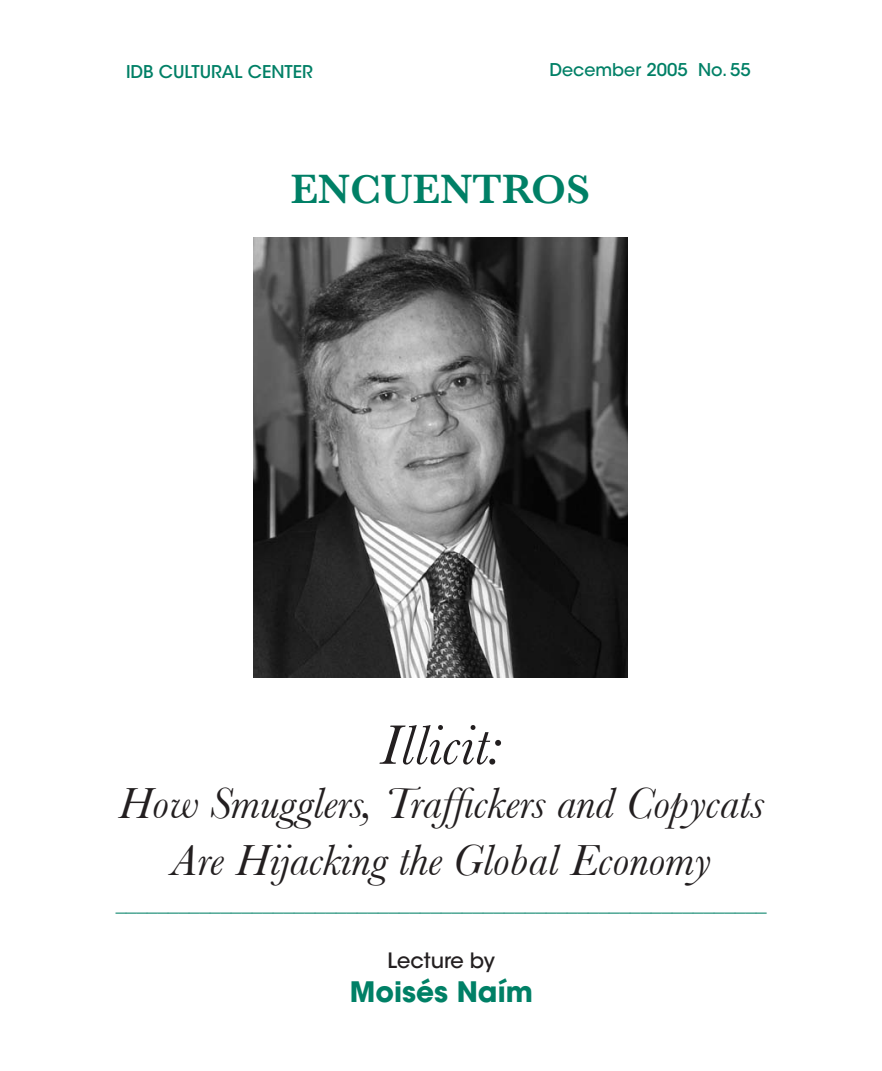
<style>
.page{position:relative;width:882px;height:1071px;background:#fff}
.page>*{position:absolute;margin:0;border:0;box-sizing:border-box;transform-origin:0 0}
.t1{font:italic 57.75px "Baskerville";color:#231f20}
.t2{font:italic 45.5px/56.7px "Baskerville";color:#231f20;text-align:center}
.t3{font:600 42px "Baskerville";color:#008066}
.t4{font:700 28px "ITC Avant Garde Std";color:#008066}
.t5{font:21px "Baskerville";color:#008066}
.t6{font:500 21px "ITC Avant Garde Std";color:#231f20}
.t7{font:500 17.5px "ITC Avant Garde Std";color:#008066}
</style>
<div class="page">
<img style="left:254px;top:238px;width:373px;height:439px">
<p class="t7" style="left:126px;top:65px;width:188px">IDB CULTURAL CENTER</p>
<p class="t7" style="left:550px;top:63px;width:203px">December 2005 No. 55</p>
<p class="t3" style="left:291px;top:166px;width:301px">ENCUENTROS</p>
<p class="t1" style="left:381px;top:713px;width:123px">Illicit:</p>
<p class="t2" style="left:118px;top:776px;width:647px">How Smugglers, Traffickers and Copycats<br>Are Hijacking the Global Economy</p>
<p class="t5" style="left:116px;top:892px;width:652px">______________________________________________________________</p>
<p class="t6" style="left:388px;top:953px;width:109px">Lecture by</p>
<p class="t4" style="left:350px;top:981px;width:185px">Moisés Naím</p>
</div>
